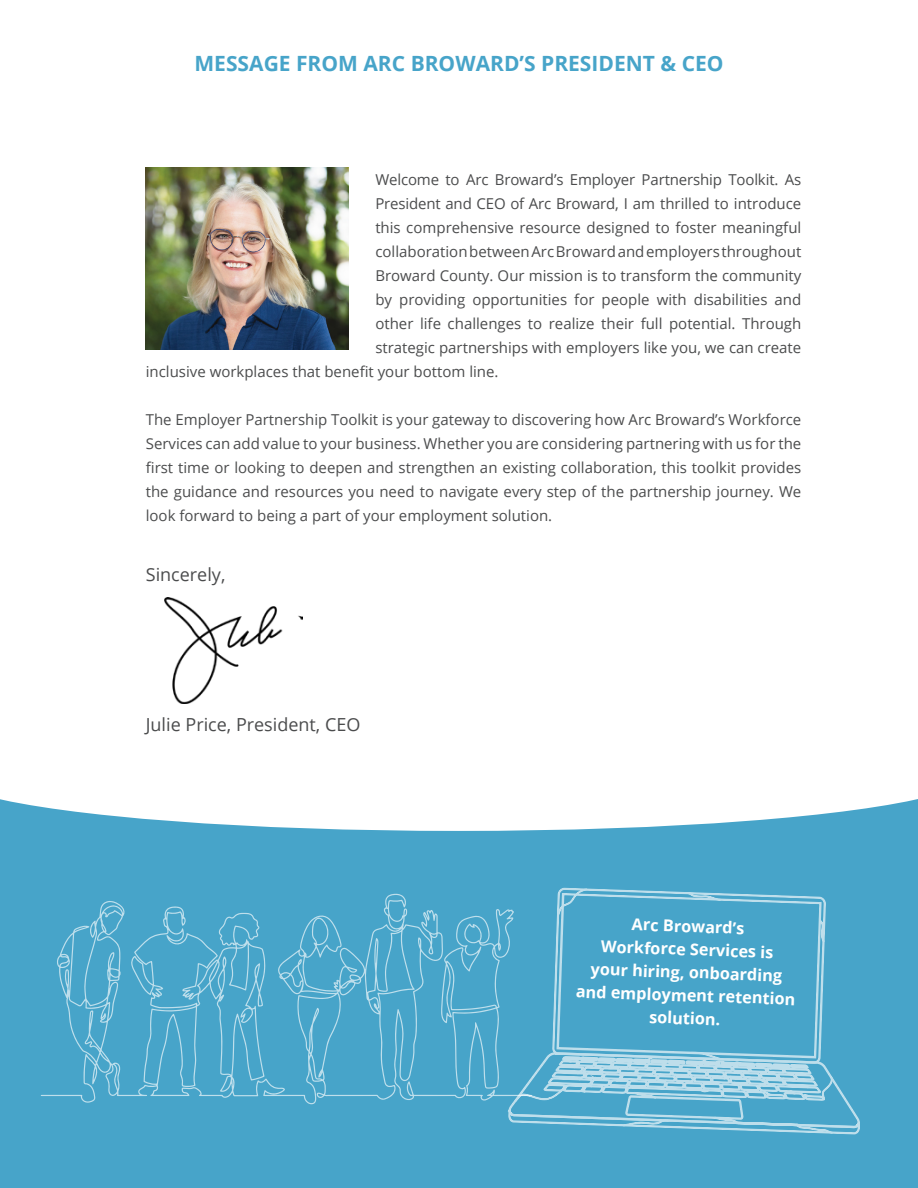
<style>
.page{position:relative;width:918px;height:1188px;background:#fff}
.page>*{position:absolute;margin:0;border:0;box-sizing:border-box;transform-origin:0 0}
.t1{font:700 21px "Open Sans";color:#47a4c9}
.t2{font:18px "Open Sans";color:#4b4c4d}
.t3{font:700 16.2px/23px "Open Sans";color:#fff;text-align:center}
.t4{font:15px/24px "Open Sans";color:#4b4c4d;text-align:justify}
</style>
<div class="page">
<div style="left:0;top:1040px;width:918px;height:148px;background:#47a4c9"></div>
<img style="left:146px;top:168px;width:202px;height:181px">
<img style="left:164px;top:598px;width:138px;height:105px">
<svg style="left:0;top:799px;width:918px;height:241px;fill:#47a4c9"></svg>
<svg style="left:41px;top:894px;width:465px;height:210px;fill:#47a4c9"></svg>
<div style="left:506px;top:884px;width:363px;height:212px;background:#47a4c9"></div>
<svg style="left:508px;top:888px;width:353px;height:247px"></svg>
<p class="t1" style="left:195px;top:49px;width:531px">MESSAGE FROM ARC BROWARD’S PRESIDENT &amp; CEO</p>
<p class="t4" style="left:375px;top:167px;width:427px">Welcome to Arc Broward’s Employer Partnership Toolkit. As</p>
<p class="t4" style="left:375px;top:191px;width:427px">President and CEO of Arc Broward, I am thrilled to introduce</p>
<p class="t4" style="left:375px;top:215px;width:428px">this comprehensive resource designed to foster meaningful</p>
<p class="t4" style="left:375px;top:239px;width:428px">collaboration between Arc Broward and employers throughout</p>
<p class="t4" style="left:375px;top:263px;width:427px">Broward County. Our mission is to transform the community</p>
<p class="t4" style="left:375px;top:287px;width:428px">by providing opportunities for people with disabilities and</p>
<p class="t4" style="left:375px;top:311px;width:428px">other life challenges to realize their full potential. Through</p>
<p class="t4" style="left:375px;top:335px;width:427px">strategic partnerships with employers like you, we can create</p>
<p class="t4" style="left:146px;top:359px;width:354px">inclusive workplaces that benefit your bottom line.</p>
<p class="t4" style="left:146px;top:407px;width:657px">The Employer Partnership Toolkit is your gateway to discovering how Arc Broward’s Workforce Services can add value to your business. Whether you are considering partnering with us for the first time or looking to deepen and strengthen an existing collaboration, this toolkit provides the guidance and resources you need to navigate every step of the partnership journey. We look forward to being a part of your employment solution.</p>
<p class="t2" style="left:146px;top:562px;width:81px">Sincerely,</p>
<p class="t2" style="left:146px;top:712px;width:216px">Julie Price, President, CEO</p>
<p class="t3" style="left:579px;top:910px;width:221px;rotate:2deg">Arc Broward’s<br>Workforce Services is<br>your hiring, onboarding and employment retention solution.</p>
</div>
